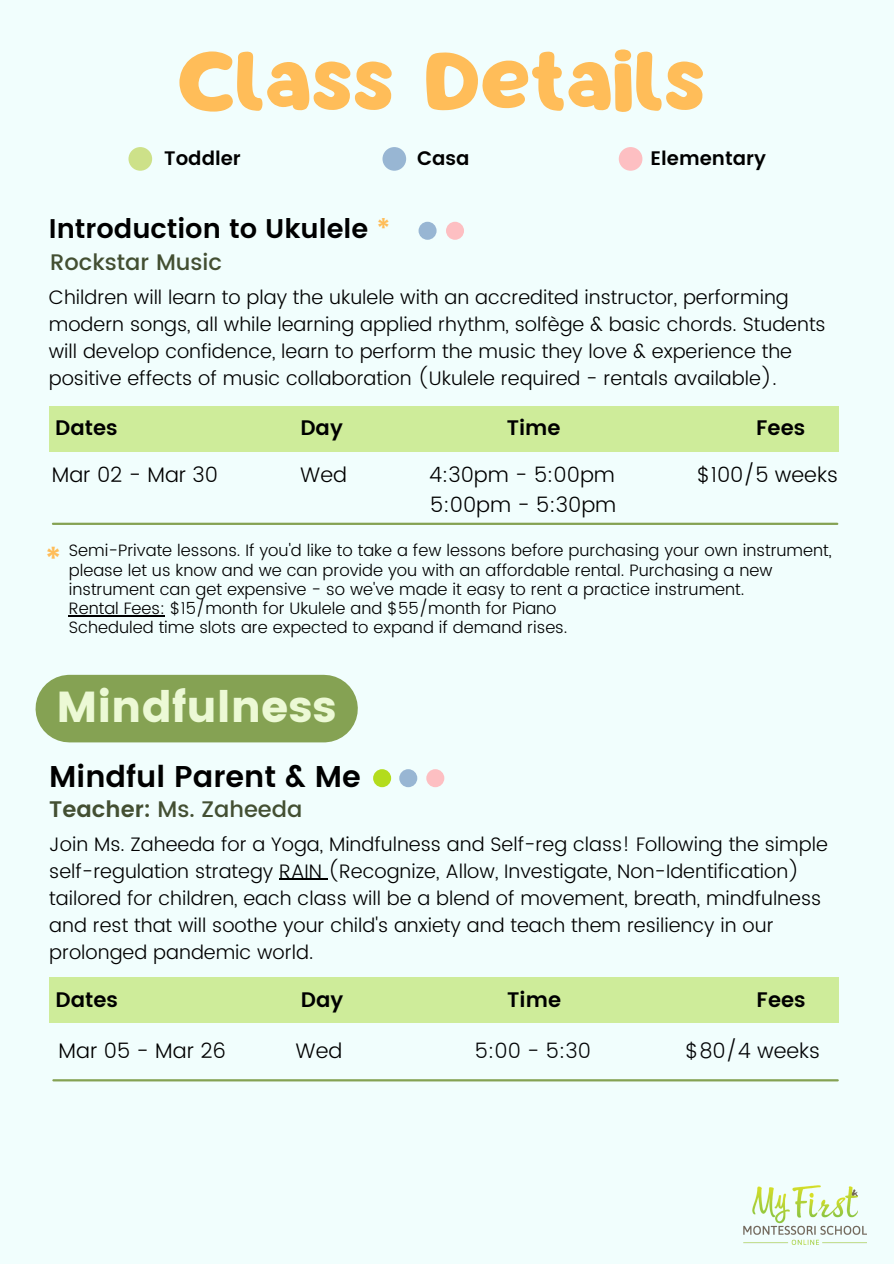
<style>
.page{position:relative;width:894px;height:1264px;background:#fff}
.page>*{position:absolute;margin:0;border:0;box-sizing:border-box;transform-origin:0 0}
.t1{font:75px "Mango";color:#ffbd59}
.t2{font:43.35px "Poppins";color:#ecf9d5}
.t3{font:600 31.5px "Poppins";color:#ffbd59}
.t4{font:600 30px "Poppins";color:#000}
.t5{font:600 27px "Poppins";color:#000}
.t6{font:500 22.5px "Poppins";color:#434f32}
.t7{font:300 21px "Poppins";color:#000}
.t8{font:600 21px "Poppins";color:#000}
.t9{font:300 21px "Poppins";color:#040507}
.t10{font:300 19.5px/27px "Poppins";color:#000}
.t11{font:600 19.5px "Poppins";color:#000}
.t12{font:300 16.5px/19.2px "Poppins";color:#000}
.s1{color:#ffbd59}
.s2{font-weight:600}
</style>
<div class="page">
<div style="left:0;top:0;width:893px;height:1263px;background:#f1fefd"></div>
<div style="left:69px;top:674px;width:255px;height:68px;background:#85a253"></div>
<div style="left:49px;top:977px;width:789px;height:45px;background:#ceec9a"></div>
<hr style="left:279px;top:878px;width:48px;height:2px;background:#000">
<div style="left:128px;top:147px;width:24px;height:24px;background:#cde189;border-radius:50%"></div>
<div style="left:382px;top:147px;width:24px;height:24px;background:#98b6d3;border-radius:50%"></div>
<div style="left:618px;top:147px;width:24px;height:24px;background:#fdbfc2;border-radius:50%"></div>
<hr style="left:53px;top:1079px;width:784px;height:2px;background:#85a253">
<div style="left:399px;top:769px;width:18px;height:18px;background:#98b6d3;border-radius:50%"></div>
<div style="left:373px;top:769px;width:18px;height:18px;background:#b3dc1d;border-radius:50%"></div>
<img style="left:743px;top:1185px;width:122px;height:59px">
<div style="left:446px;top:222px;width:18px;height:18px;background:#fdbfc2;border-radius:50%"></div>
<div style="left:418px;top:222px;width:18px;height:18px;background:#98b6d3;border-radius:50%"></div>
<div style="left:49px;top:406px;width:789px;height:45px;background:#ceec9a"></div>
<hr style="left:53px;top:522px;width:784px;height:3px;background:#85a253">
<hr style="left:69px;top:615px;width:96px;height:1px;background:#000">
<div style="left:426px;top:769px;width:18px;height:18px;background:#fdbfc2;border-radius:50%"></div>
<p class="t1" style="left:177px;top:48px;width:529px">Class Details</p>
<p class="t11" style="left:164px;top:147px;width:78px">Toddler</p>
<p class="t11" style="left:417px;top:147px;width:54px">Casa</p>
<p class="t11" style="left:650px;top:147px;width:117px">Elementary</p>
<p class="t5" style="left:49px;top:213px;width:343px">Introduction to Ukulele <span class="s1">*</span></p>
<p class="t6" style="left:50px;top:249px;width:173px">Rockstar Music</p>
<p class="t10" style="left:49px;top:283px;width:778px">Children will learn to play the ukulele with an accredited instructor, performing modern songs, all while learning applied rhythm, solfège &amp; basic chords. Students will develop confidence, learn to perform the music they love &amp; experience the positive effects of music collaboration (Ukulele required - rentals available).</p>
<p class="t8" style="left:55px;top:416px;width:64px">Dates</p>
<p class="t8" style="left:300px;top:416px;width:44px">Day</p>
<p class="t8" style="left:506px;top:416px;width:55px">Time</p>
<p class="t8" style="left:756px;top:416px;width:51px">Fees</p>
<p class="t7" style="left:52px;top:462px;width:168px">Mar 02 - Mar 30</p>
<p class="t7" style="left:300px;top:462px;width:48px">Wed</p>
<p class="t7" style="left:429px;top:462px;width:187px">4:30pm - 5:00pm</p>
<p class="t7" style="left:696px;top:462px;width:142px">$100/5 weeks</p>
<p class="t7" style="left:430px;top:492px;width:187px">5:00pm - 5:30pm</p>
<p class="t3" style="left:45px;top:541px;width:18px">*</p>
<p class="t12" style="left:69px;top:541px;width:764px">Semi-Private lessons. If you'd like to take a few lessons before purchasing your own instrument, please let us know and we can provide you with an affordable rental. Purchasing a new instrument can get expensive - so we've made it easy to rent a practice instrument.</p>
<p class="t12" style="left:69px;top:598px;width:489px">Rental Fees: $15/month for Ukulele and $55/month for Piano</p>
<p class="t12" style="left:69px;top:617px;width:500px">Scheduled time slots are expected to expand if demand rises.</p>
<p class="t2" style="left:56px;top:681px;width:281px">Mindfulness</p>
<p class="t4" style="left:49px;top:758px;width:313px">Mindful Parent &amp; Me</p>
<p class="t6" style="left:49px;top:796px;width:254px"><span class="s2">Teacher:</span> Ms. Zaheeda</p>
<p class="t10" style="left:49px;top:830px;width:779px">Join Ms. Zaheeda for a Yoga, Mindfulness and Self-reg class! Following the simple self-regulation strategy RAIN (Recognize, Allow, Investigate, Non-Identification) tailored for children, each class will be a blend of movement, breath, mindfulness and rest that will soothe your child's anxiety and teach them resiliency in our prolonged pandemic world.</p>
<p class="t8" style="left:56px;top:987px;width:64px">Dates</p>
<p class="t8" style="left:301px;top:987px;width:44px">Day</p>
<p class="t8" style="left:507px;top:987px;width:55px">Time</p>
<p class="t8" style="left:756px;top:987px;width:51px">Fees</p>
<p class="t7" style="left:59px;top:1038px;width:169px">Mar 05 - Mar 26</p>
<p class="t7" style="left:295px;top:1038px;width:48px">Wed</p>
<p class="t9" style="left:474px;top:1038px;width:118px">5:00 - 5:30</p>
<p class="t9" style="left:685px;top:1038px;width:136px">$80/4 weeks</p>
</div>
